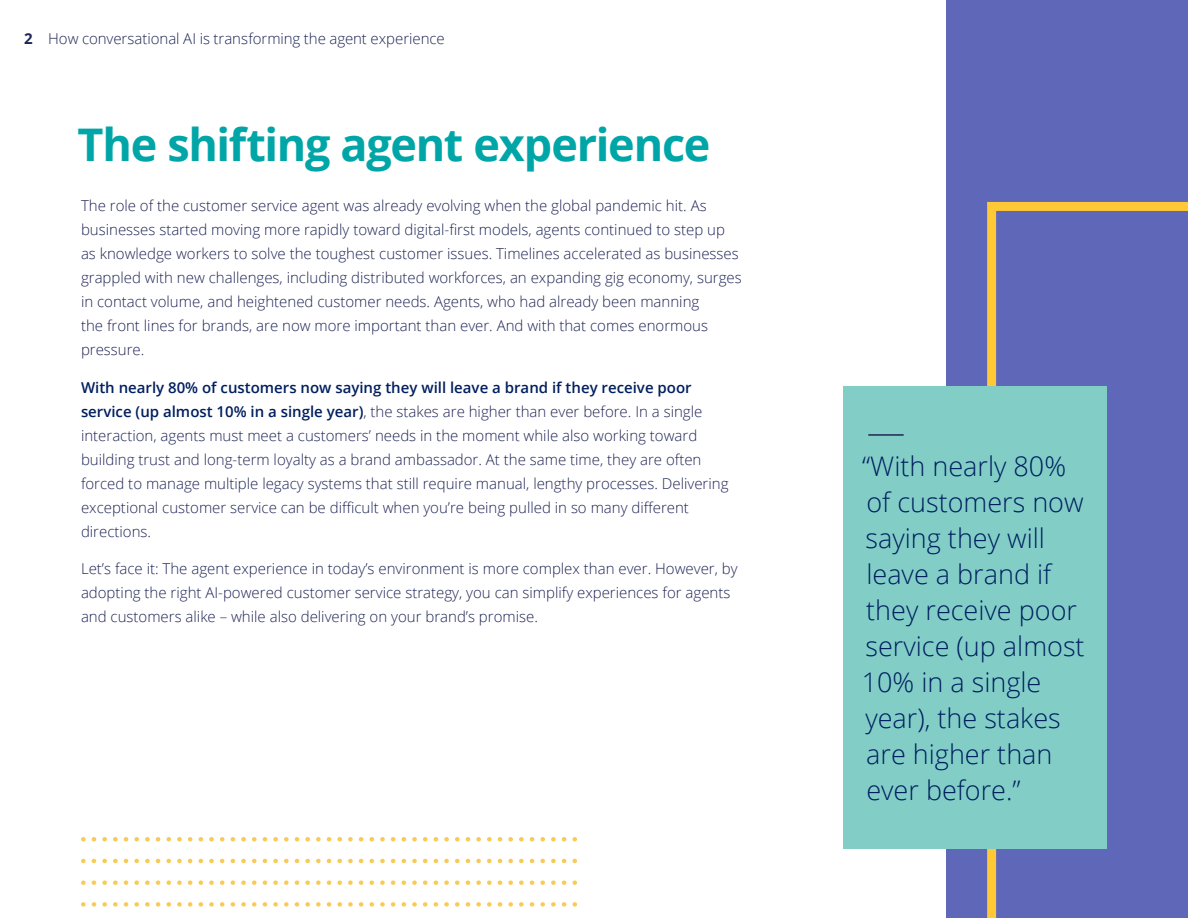
<style>
.page{position:relative;width:1188px;height:918px;background:#fff}
.page>*{position:absolute;margin:0;border:0;box-sizing:border-box;transform-origin:0 0}
.t1{font:700 45px "Open Sans";letter-spacing:-.03em;color:#00a6a7}
.t2{font:300 27px/36px "Open Sans";color:#001f5f}
.t3{font:300 15px/24px "Open Sans";color:#1f2555}
.s1{font-weight:700}
.s2{font-weight:600;color:#001f5f}
</style>
<div class="page">
<div style="left:946px;top:0;width:242px;height:918px;background:#5f67b9"></div>
<svg style="left:987px;top:202px;width:201px;height:716px"></svg>
<div style="left:844px;top:386px;width:263px;height:462px;background:#82cec7"></div>
<svg style="left:83px;top:902px;width:492px;height:5px"></svg>
<svg style="left:83px;top:880px;width:492px;height:5px"></svg>
<svg style="left:83px;top:859px;width:492px;height:4px"></svg>
<svg style="left:83px;top:837px;width:492px;height:5px"></svg>
<hr style="left:868px;top:434px;width:36px;height:2px;background:#1f2555">
<p class="t3" style="left:24px;top:27px;width:422px"><span class="s1">2</span> How conversational AI is transforming the agent experience</p>
<h1 class="t1" style="left:78px;top:113px;width:634px">The shifting agent experience</h1>
<p class="t3" style="left:81px;top:193px;width:662px">The role of the customer service agent was already evolving when the global pandemic hit. As businesses started moving more rapidly toward digital-first models, agents continued to step up as knowledge workers to solve the toughest customer issues. Timelines accelerated as businesses grappled with new challenges, including distributed workforces, an expanding gig economy, surges in contact volume, and heightened customer needs. Agents, who had already been manning<br>the front lines for brands, are now more important than ever. And with that comes enormous pressure.</p>
<p class="t3" style="left:81px;top:375px;width:649px"><span class="s2">With nearly 80% of customers now saying they will leave a brand if they receive poor service (up almost 10% in a single year)</span>, the stakes are higher than ever before. In a single interaction, agents must meet a customers’ needs in the moment while also working toward building trust and long-term loyalty as a brand ambassador. At the same time, they are often forced to manage multiple legacy systems that still require manual, lengthy processes. Delivering exceptional customer service can be difficult when you’re being pulled in so many different directions.</p>
<p class="t3" style="left:81px;top:556px;width:658px">Let’s face it: The agent experience in today’s environment is more complex than ever. However, by adopting the right AI-powered customer service strategy, you can simplify experiences for agents and customers alike – while also delivering on your brand’s promise.</p>
<h2 class="t2" style="left:862px;top:448px;width:224px">“With nearly 80% of customers now saying they will leave a brand if they receive poor service (up almost<br>10% in a single year), the stakes are higher than ever before.”</h2>
</div>
